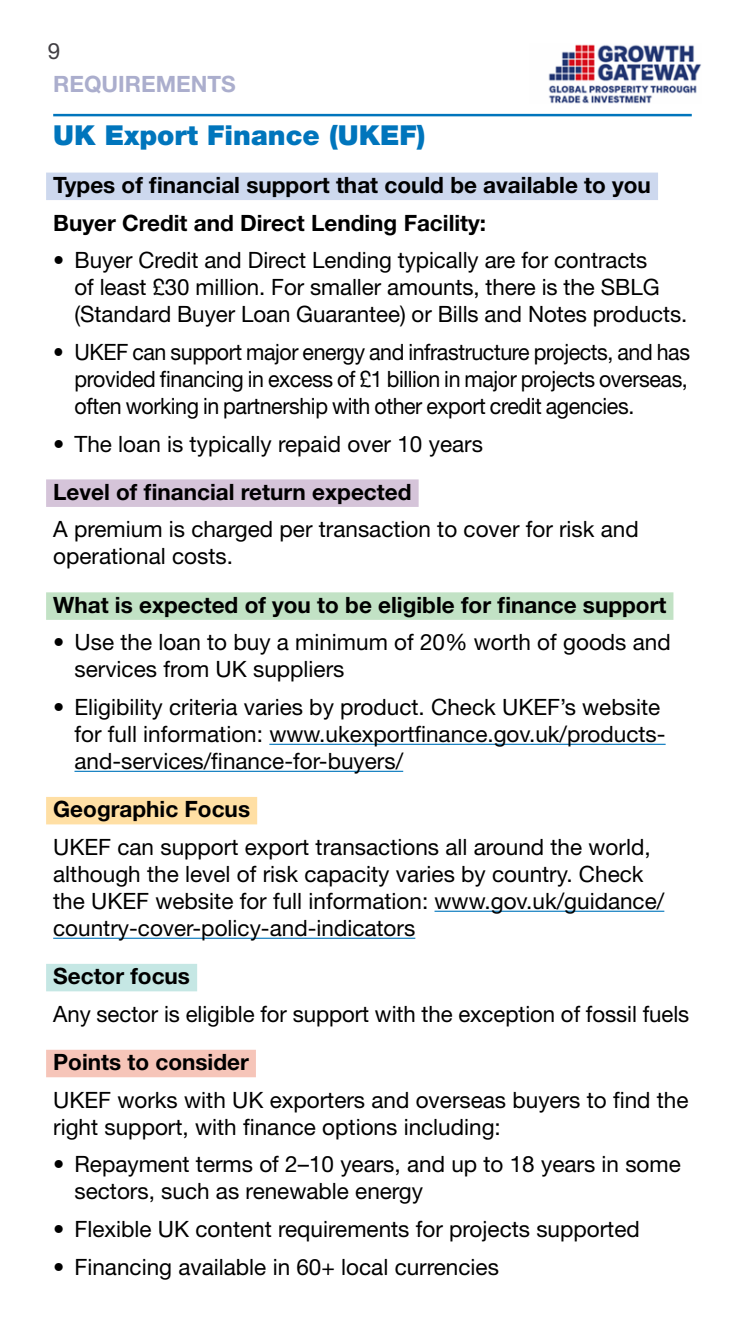
<style>
.page{position:relative;width:745px;height:1322px;background:#fff}
.page>*{position:absolute;margin:0;border:0;box-sizing:border-box;transform-origin:0 0}
.Fund_name{font:900 27.5px "Helvetica Neue LT Std";color:#0075bc}
.t1{font:22.5px/27px "Helvetica Neue LT Std";color:#000}
.t2{font:22.5px/27px "Helvetica Neue LT Std";color:#000;text-align:justify;scale:.95 1}
.What_is_expected{font:700 22.5px "Helvetica Neue LT Std";color:#000}
.Types_of_finance{font:700 22.5px "Helvetica Neue LT Std";color:#000}
.Lvl_of_financial_return{font:700 22.5px "Helvetica Neue LT Std";color:#000}
.Points_to_consider{font:700 22.5px "Helvetica Neue LT Std";color:#000}
.Country_focus{font:700 22.5px "Helvetica Neue LT Std";color:#000}
.t3{font:700 22.5px "Helvetica Neue LT Std";color:#abaecd}
.Sector_focus{font:700 22.5px "Helvetica Neue LT Std";color:#000}
.t4{font:22.5px "Helvetica Neue LT Std";color:#413e43}
</style>
<div class="page">
<img style="left:548px;top:44px;width:152px;height:60px">
<hr style="left:53px;top:114px;width:638px;height:2px;background:#0075bc">
<div style="left:46px;top:173px;width:611px;height:27px;background:#cdd8ee"></div>
<div style="left:46px;top:479px;width:372px;height:28px;background:#d5c4d9"></div>
<div style="left:46px;top:592px;width:627px;height:28px;background:#c2e2c5"></div>
<hr style="left:269px;top:744px;width:396px;height:1px;background:#0075bc">
<hr style="left:74px;top:771px;width:329px;height:1px;background:#0075bc">
<div style="left:46px;top:797px;width:211px;height:27px;background:#ffdfa4"></div>
<hr style="left:434px;top:910px;width:230px;height:2px;background:#0075bc">
<hr style="left:53px;top:937px;width:362px;height:2px;background:#0075bc">
<div style="left:46px;top:964px;width:151px;height:27px;background:#c5e7e4"></div>
<div style="left:46px;top:1049px;width:210px;height:28px;background:#f6c5b9"></div>
<p class="t4" style="left:48px;top:37px;width:14px">9</p>
<p class="t3" style="left:53px;top:70px;width:184px">REQUIREMENTS</p>
<p class="Fund_name" style="left:53px;top:118px;width:373px">UK Export Finance (UKEF)</p>
<p class="Types_of_finance" style="left:53px;top:171px;width:599px">Types of financial support that could be available to you</p>
<p class="What_is_expected" style="left:53px;top:209px;width:434px">Buyer Credit and Direct Lending Facility:</p>
<p class="t1" style="left:74px;top:246px;width:614px;text-indent:-21px">• Buyer Credit and Direct Lending typically are for contracts<br>of least £30 million. For smaller amounts, there is the SBLG (Standard Buyer Loan Guarantee) or Bills and Notes products.</p>
<p class="t2" style="left:74px;top:338px;width:649px;text-indent:-21px">• UKEF can support major energy and infrastructure projects, and has provided financing in excess of £1 billion in major projects overseas, often working in partnership with other export credit agencies.</p>
<p class="t1" style="left:53px;top:430px;width:431px">• The loan is typically repaid over 10 years</p>
<p class="Lvl_of_financial_return" style="left:53px;top:478px;width:359px">Level of financial return expected</p>
<p class="t1" style="left:53px;top:516px;width:586px">A premium is charged per transaction to cover for risk and operational costs.</p>
<p class="What_is_expected" style="left:53px;top:591px;width:614px">What is expected of you to be eligible for finance support</p>
<p class="t1" style="left:74px;top:628px;width:597px;text-indent:-21px">• Use the loan to buy a minimum of 20% worth of goods and services from UK suppliers</p>
<p class="t1" style="left:74px;top:693px;width:592px;text-indent:-21px">• Eligibility criteria varies by product. Check UKEF’s website for full information: www.ukexportfinance.gov.uk/products&shy;and-services/finance-for-buyers/</p>
<p class="Country_focus" style="left:53px;top:795px;width:198px">Geographic Focus</p>
<p class="t1" style="left:53px;top:833px;width:612px">UKEF can support export transactions all around the world, although the level of risk capacity varies by country. Check the UKEF website for full information: www.gov.uk/guidance/ country-cover-policy-and-indicators</p>
<p class="Sector_focus" style="left:53px;top:962px;width:138px">Sector focus</p>
<p class="t1" style="left:53px;top:1000px;width:637px">Any sector is eligible for support with the exception of fossil fuels</p>
<p class="Points_to_consider" style="left:53px;top:1048px;width:197px">Points to consider</p>
<p class="t1" style="left:53px;top:1086px;width:636px">UKEF works with UK exporters and overseas buyers to find the right support, with finance options including:</p>
<p class="t1" style="left:74px;top:1150px;width:607px;text-indent:-21px">• Repayment terms of 2–10 years, and up to 18 years in some sectors, such as renewable energy</p>
<p class="t1" style="left:53px;top:1215px;width:587px">• Flexible UK content requirements for projects supported</p>
<p class="t1" style="left:53px;top:1253px;width:447px">• Financing available in 60+ local currencies</p>
</div>
